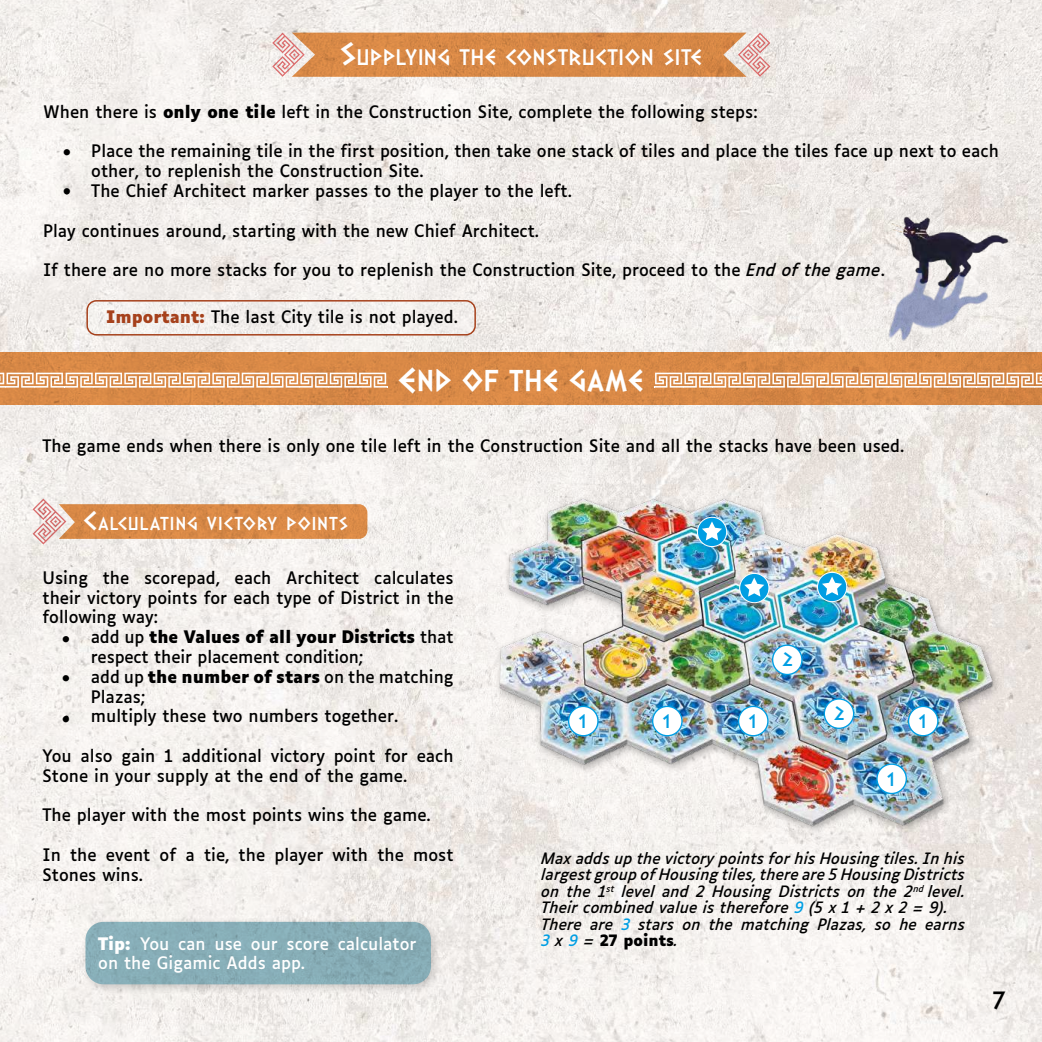
<style>
.page{position:relative;width:1042px;height:1042px;background:#fff}
.page>*{position:absolute;margin:0;border:0;box-sizing:border-box;transform-origin:0 0}
.t1{font:700 30px "Dalek Pinpoint";letter-spacing:.025em;color:#fff}
.t2{font:700 21px "Dalek Pinpoint";color:#000}
.t3{font:700 18.9px "Dalek Pinpoint";letter-spacing:.035em;color:#fff}
.t4{font:700 18px/39.3px "Luciole";color:#000}
.t5{font:16.5px/19.8px "Luciole";color:#000}
.t6{font:16.5px/19.8px "Luciole";color:#fff}
.t7{font:700 16.2px "Dalek Pinpoint";color:#009ee3}
.t8{font:700 15.75px "Dalek Pinpoint";letter-spacing:.07em;color:#fff}
.t9{font:italic 15px/16.5px "Luciole";color:#000}
.s1{font-size:27px}
.s2{font-weight:700}
.s3{font-style:italic}
.s4{font-weight:700;color:#a6411c}
.s5{font-size:22.5px}
.s6{color:#009ee3}
.s7{font-weight:700;font-style:normal}
</style>
<div class="page">
<img style="left:0;top:0;width:1042px;height:1042px">
<svg style="left:0;top:352px;width:1042px;height:53px;fill:#d98946"></svg>
<svg style="left:0;top:373px;width:388px;height:14px"></svg>
<svg style="left:654px;top:373px;width:388px;height:14px"></svg>
<svg style="left:272px;top:33px;width:498px;height:44px"></svg>
<svg style="left:33px;top:498px;width:334px;height:46px"></svg>
<img style="left:466px;top:440px;width:576px;height:428px">
<div style="left:568px;top:706px;width:30px;height:30px;background:#fff;border-radius:50%"></div>
<div style="left:568px;top:706px;width:30px;height:30px;border:1px solid #009ee3;border-radius:50%"></div>
<div style="left:652px;top:706px;width:30px;height:30px;background:#fff;border-radius:50%"></div>
<div style="left:652px;top:706px;width:31px;height:30px;border:1px solid #009ee3;border-radius:50%"></div>
<div style="left:738px;top:706px;width:30px;height:30px;background:#fff;border-radius:50%"></div>
<div style="left:738px;top:706px;width:30px;height:30px;border:1px solid #009ee3;border-radius:50%"></div>
<div style="left:908px;top:706px;width:30px;height:30px;background:#fff;border-radius:50%"></div>
<div style="left:908px;top:706px;width:30px;height:30px;border:1px solid #009ee3;border-radius:50%"></div>
<div style="left:877px;top:764px;width:29px;height:29px;background:#fff;border-radius:50%"></div>
<div style="left:876px;top:763px;width:31px;height:31px;border:1px solid #009ee3;border-radius:50%"></div>
<div style="left:824px;top:699px;width:29px;height:29px;background:#fff;border-radius:50%"></div>
<div style="left:823px;top:698px;width:31px;height:31px;border:1px solid #009ee3;border-radius:50%"></div>
<div style="left:772px;top:645px;width:30px;height:29px;background:#fff;border-radius:50%"></div>
<div style="left:772px;top:644px;width:30px;height:31px;border:1px solid #009ee3;border-radius:50%"></div>
<img style="left:88px;top:301px;width:461px;height:33px">
<div style="left:87px;top:301px;width:388px;height:34px;background:#f3efed;border-radius:9px"></div>
<div style="left:86px;top:300px;width:390px;height:35px;border:2px solid #a6411c;border-radius:9px"></div>
<svg style="left:817px;top:572px;width:30px;height:29px"></svg>
<div style="left:817px;top:572px;width:30px;height:30px;border:1px solid #fff;border-radius:50%"></div>
<svg style="left:822px;top:576px;width:20px;height:19px"></svg>
<svg style="left:739px;top:573px;width:30px;height:30px"></svg>
<div style="left:739px;top:573px;width:30px;height:30px;border:1px solid #fff;border-radius:50%"></div>
<svg style="left:744px;top:577px;width:20px;height:19px"></svg>
<svg style="left:697px;top:517px;width:29px;height:29px"></svg>
<div style="left:697px;top:517px;width:30px;height:30px;border:1px solid #fff;border-radius:50%"></div>
<svg style="left:702px;top:521px;width:20px;height:19px"></svg>
<img style="left:867px;top:191px;width:157px;height:164px">
<div style="left:80px;top:916px;width:362px;height:79px;background:#000;opacity:.36"></div>
<div style="left:85px;top:922px;width:346px;height:62px;background:#87adb7;border-radius:18px"></div>
<p class="t3" style="left:340px;top:47px;width:363px"><span class="s1">S</span>UPPLYING THE CONSTRUCTION SITE</p>
<p class="t5" style="left:43px;top:102px;width:716px">When there is <span class="s2">only one tile</span> left in the Construction Site, complete the following steps:</p>
<p class="t5" style="left:91px;top:142px;width:909px;text-indent:-27px">• Place the remaining tile in the first position, then take one stack of tiles and place the tiles face up next to each other, to replenish the Construction Site.</p>
<p class="t5" style="left:64px;top:181px;width:509px">• The Chief Architect marker passes to the player to the left.</p>
<p class="t5" style="left:43px;top:221px;width:497px">Play continues around, starting with the new Chief Architect.</p>
<p class="t5" style="left:43px;top:261px;width:843px">If there are no more stacks for you to replenish the Construction Site, proceed to the <span class="s3">End of the game</span>.</p>
<p class="t4" style="left:63px;top:132px;width:9px">•</p>
<p class="t4" style="left:63px;top:171px;width:9px">•</p>
<p class="t5" style="left:106px;top:308px;width:353px"><span class="s4">Important:</span> The last City tile is not played.</p>
<h1 class="t1" style="left:398px;top:364px;width:247px">End of the game</h1>
<p class="t5" style="left:43px;top:436px;width:863px">The game ends when there is only one tile left in the Construction Site and all the stacks have been used.</p>
<p class="t8" style="left:83px;top:515px;width:266px"><span class="s5">C</span>ALCULATING VICTORY POINTS</p>
<p class="t5" style="left:43px;top:568px;width:413px;text-align:justify">Using the scorepad, each Architect calculates their victory points for each type of District in the following way:</p>
<p class="t5" style="left:91px;top:628px;width:364px;text-indent:-27px">• add up <span class="s2">the Values of all your Districts</span> that respect their placement condition;</p>
<p class="t5" style="left:91px;top:667px;width:364px;text-indent:-27px">• add up <span class="s2">the number of stars</span> on the matching<br>Plazas;</p>
<p class="t5" style="left:64px;top:707px;width:336px">• multiply these two numbers together.</p>
<p class="t5" style="left:43px;top:746px;width:413px">You also gain 1 additional victory point for each<br>Stone in your supply at the end of the game.</p>
<p class="t5" style="left:43px;top:806px;width:390px">The player with the most points wins the game.</p>
<p class="t5" style="left:43px;top:845px;width:413px">In the event of a tie, the player with the most<br>Stones wins.</p>
<p class="t9" style="left:541px;top:851px;width:425px">Max adds up the victory points for his Housing tiles. In his largest group of Housing tiles, there are 5 Housing Districts on the 1<sup>st</sup> level and 2 Housing Districts on the 2<sup>nd</sup> level.<br>Their combined value is therefore <span class="s6">9</span> (5 x 1 + 2 x 2 = 9).<br>There are <span class="s6">3</span> stars on the matching Plazas, so he earns <span class="s6">3</span> x <span class="s6">9</span> = <span class="s7">27 points</span>.</p>
<p class="t4" style="left:62px;top:618px;width:9px">• •</p>
<p class="t4" style="left:62px;top:698px;width:9px">•</p>
<p class="t7" style="left:782px;top:650px;width:12px">2</p>
<p class="t7" style="left:834px;top:704px;width:12px">2</p>
<p class="t7" style="left:579px;top:713px;width:9px">1</p>
<p class="t7" style="left:663px;top:713px;width:9px">1</p>
<p class="t7" style="left:749px;top:713px;width:9px">1</p>
<p class="t7" style="left:919px;top:713px;width:9px">1</p>
<p class="t7" style="left:887px;top:770px;width:9px">1</p>
<p class="t6" style="left:98px;top:934px;width:320px"><span class="s2">Tip:</span> You can use our score calculator on the Gigamic Adds app.</p>
<p class="t2" style="left:993px;top:988px;width:14px">7</p>
</div>
